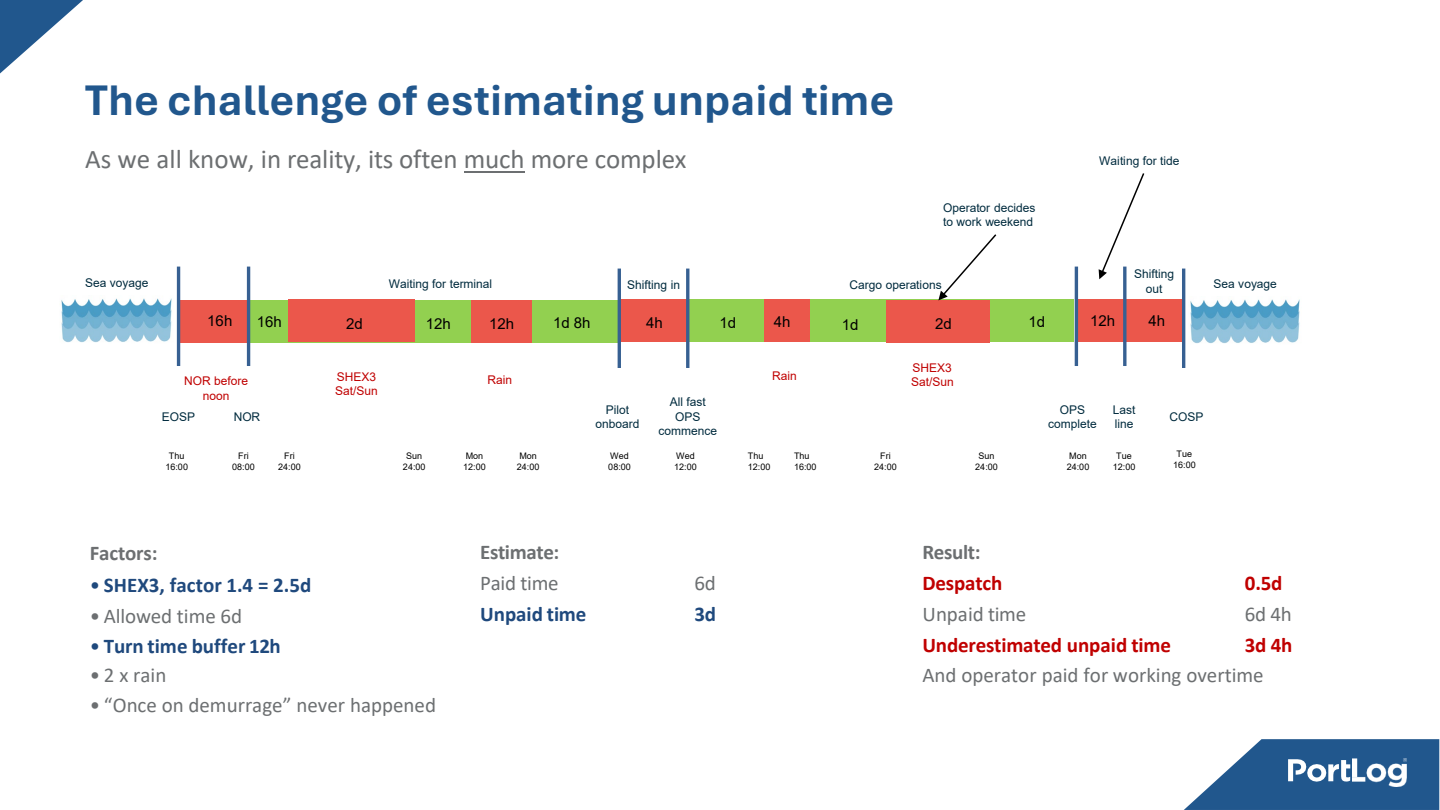
<style>
.page{position:relative;width:1440px;height:810px;background:#fff}
.page>*{position:absolute;margin:0;border:0;box-sizing:border-box;transform-origin:0 0}
.t1{font:700 45px "Aptos";color:#21578d}
.t2{font:27px "Calibri";letter-spacing:-.005em;color:#6c6f71}
.t3{font:21px "Calibri";color:#6c6f71}
.t4{font:700 21px "Calibri";color:#1f497d}
.t5{font:700 21px "Calibri";letter-spacing:-.01em;color:#c00000}
.t6{font:700 21px "Calibri";letter-spacing:-.015em;color:#6c6f71}
.t7{font:15px "Arial";color:#000}
.t8{font:12px/14.4px "Arial";color:#002b3e;text-align:center}
.t9{font:12px/14.4px "Arial";color:#c00000;text-align:center}
.t10{font:9px "Arial";letter-spacing:.005em;color:#000}
.s1{font-weight:400}
</style>
<div class="page">
<svg style="left:0;top:0;width:83px;height:73px"></svg>
<svg style="left:1184px;top:739px;width:255px;height:71px"></svg>
<img style="left:1353px;top:759px;width:53px;height:27px">
<hr style="left:464px;top:172px;width:61px;height:1px;background:#6c6f71">
<div style="left:249px;top:300px;width:368px;height:42px;background:#92d050"></div>
<div style="left:1125px;top:299px;width:59px;height:43px;background:#eb574b"></div>
<div style="left:1078px;top:299px;width:47px;height:43px;background:#eb574b"></div>
<div style="left:689px;top:300px;width:385px;height:42px;background:#92d050"></div>
<div style="left:620px;top:299px;width:68px;height:43px;background:#eb574b"></div>
<div style="left:180px;top:300px;width:67px;height:42px;background:#eb574b"></div>
<img style="left:61px;top:298px;width:111px;height:45px">
<img style="left:1190px;top:299px;width:110px;height:45px">
<hr style="left:247px;top:267px;width:3px;height:99px;background:#376092">
<hr style="left:177px;top:267px;width:3px;height:99px;background:#376092">
<hr style="left:618px;top:269px;width:3px;height:99px;background:#376092">
<hr style="left:686px;top:269px;width:3px;height:99px;background:#376092">
<hr style="left:1075px;top:267px;width:3px;height:99px;background:#376092">
<svg style="left:1123px;top:279px;width:4px;height:87px"></svg>
<hr style="left:1182px;top:269px;width:3px;height:99px;background:#376092">
<div style="left:289px;top:299px;width:126px;height:43px;background:#eb574b"></div>
<div style="left:471px;top:300px;width:61px;height:43px;background:#eb574b"></div>
<div style="left:765px;top:299px;width:45px;height:43px;background:#eb574b"></div>
<div style="left:887px;top:300px;width:103px;height:43px;background:#eb574b"></div>
<svg style="left:938px;top:234px;width:60px;height:66px"></svg>
<svg style="left:1099px;top:173px;width:46px;height:106px"></svg>
<h2 class="t1" style="left:85px;top:70px;width:811px">The challenge of estimating unpaid time</h2>
<p class="t2" style="left:85px;top:141px;width:603px">As we all know, in reality, its often much more complex</p>
<p class="t8" style="left:943px;top:200px;width:94px;text-align:left">Operator decides to work weekend</p>
<p class="t8" style="left:1099px;top:154px;width:82px">Waiting for tide</p>
<p class="t8" style="left:1134px;top:267px;width:42px">Shifting</p>
<p class="t8" style="left:1146px;top:281px;width:18px">out</p>
<p class="t8" style="left:85px;top:275px;width:65px">Sea voyage</p>
<p class="t8" style="left:389px;top:277px;width:105px">Waiting for terminal</p>
<p class="t8" style="left:627px;top:278px;width:54px">Shifting in</p>
<p class="t8" style="left:850px;top:277px;width:94px">Cargo operations</p>
<p class="t8" style="left:1213px;top:277px;width:65px">Sea voyage</p>
<p class="t7" style="left:207px;top:310px;width:27px">16h</p>
<p class="t7" style="left:553px;top:312px;width:39px">1d 8h</p>
<p class="t7" style="left:646px;top:312px;width:18px">4h</p>
<p class="t7" style="left:842px;top:314px;width:18px">1d</p>
<p class="t7" style="left:1148px;top:310px;width:18px">4h</p>
<p class="t7" style="left:1090px;top:310px;width:27px">12h</p>
<p class="t7" style="left:935px;top:313px;width:18px">2d</p>
<p class="t7" style="left:1029px;top:311px;width:18px">1d</p>
<p class="t9" style="left:913px;top:360px;width:41px">SHEX3</p>
<p class="t9" style="left:911px;top:374px;width:44px">Sat/Sun</p>
<p class="t7" style="left:720px;top:312px;width:18px">1d</p>
<p class="t7" style="left:774px;top:311px;width:18px">4h</p>
<p class="t7" style="left:257px;top:312px;width:27px">16h</p>
<p class="t7" style="left:346px;top:313px;width:18px">2d</p>
<p class="t7" style="left:426px;top:313px;width:27px">12h</p>
<p class="t7" style="left:489px;top:313px;width:27px">12h</p>
<p class="t9" style="left:772px;top:369px;width:26px">Rain</p>
<p class="t9" style="left:337px;top:369px;width:41px">SHEX3</p>
<p class="t9" style="left:335px;top:384px;width:44px">Sat/Sun</p>
<p class="t9" style="left:488px;top:372px;width:26px">Rain</p>
<p class="t9" style="left:184px;top:374px;width:65px">NOR before noon</p>
<p class="t8" style="left:670px;top:395px;width:37px">All fast</p>
<p class="t8" style="left:658px;top:409px;width:60px">OPS commence</p>
<p class="t8" style="left:1048px;top:402px;width:50px">OPS complete</p>
<p class="t8" style="left:596px;top:402px;width:45px">Pilot onboard</p>
<p class="t8" style="left:1113px;top:402px;width:24px;text-align:left">Last line</p>
<p class="t8" style="left:162px;top:409px;width:35px">EOSP</p>
<p class="t8" style="left:234px;top:409px;width:28px">NOR</p>
<p class="t8" style="left:1170px;top:409px;width:35px">COSP</p>
<p class="t10" style="left:169px;top:450px;width:17px">Thu</p>
<p class="t10" style="left:165px;top:460px;width:24px">16:00</p>
<p class="t10" style="left:238px;top:450px;width:12px">Fri</p>
<p class="t10" style="left:232px;top:460px;width:24px">08:00</p>
<p class="t10" style="left:284px;top:450px;width:12px">Fri</p>
<p class="t10" style="left:278px;top:460px;width:24px">24:00</p>
<p class="t10" style="left:406px;top:450px;width:18px">Sun</p>
<p class="t10" style="left:403px;top:460px;width:24px">24:00</p>
<p class="t10" style="left:466px;top:450px;width:19px">Mon</p>
<p class="t10" style="left:463px;top:460px;width:24px">12:00</p>
<p class="t10" style="left:519px;top:450px;width:19px">Mon</p>
<p class="t10" style="left:517px;top:460px;width:24px">24:00</p>
<p class="t10" style="left:610px;top:450px;width:20px">Wed</p>
<p class="t10" style="left:608px;top:460px;width:24px">08:00</p>
<p class="t10" style="left:676px;top:450px;width:20px">Wed</p>
<p class="t10" style="left:674px;top:460px;width:24px">12:00</p>
<p class="t10" style="left:748px;top:450px;width:17px">Thu</p>
<p class="t10" style="left:748px;top:460px;width:24px">12:00</p>
<p class="t10" style="left:794px;top:450px;width:17px">Thu</p>
<p class="t10" style="left:794px;top:460px;width:24px">16:00</p>
<p class="t10" style="left:880px;top:450px;width:12px">Fri</p>
<p class="t10" style="left:874px;top:460px;width:24px">24:00</p>
<p class="t10" style="left:979px;top:450px;width:18px">Sun</p>
<p class="t10" style="left:975px;top:460px;width:24px">24:00</p>
<p class="t10" style="left:1069px;top:450px;width:19px">Mon</p>
<p class="t10" style="left:1067px;top:460px;width:24px">24:00</p>
<p class="t10" style="left:1116px;top:450px;width:17px">Tue</p>
<p class="t10" style="left:1113px;top:460px;width:24px">12:00</p>
<p class="t10" style="left:1177px;top:448px;width:17px">Tue</p>
<p class="t10" style="left:1173px;top:459px;width:24px">16:00</p>
<p class="t6" style="left:90px;top:539px;width:69px">Factors:</p>
<p class="t4" style="left:90px;top:570px;width:223px"><span class="s1">•</span> SHEX3, factor 1.4 = 2.5d</p>
<p class="t3" style="left:90px;top:601px;width:154px">• Allowed time 6d</p>
<p class="t4" style="left:90px;top:631px;width:193px"><span class="s1">•</span> Turn time buffer 12h</p>
<p class="t3" style="left:90px;top:661px;width:78px">• 2 x rain</p>
<p class="t3" style="left:90px;top:690px;width:348px">• “Once on demurrage” never happened</p>
<p class="t6" style="left:480px;top:537px;width:81px">Estimate:</p>
<p class="t3" style="left:480px;top:568px;width:80px">Paid time</p>
<p class="t3" style="left:695px;top:568px;width:23px">6d</p>
<p class="t4" style="left:480px;top:599px;width:108px">Unpaid time</p>
<p class="t4" style="left:695px;top:599px;width:23px">3d</p>
<p class="t6" style="left:923px;top:537px;width:59px">Result:</p>
<p class="t5" style="left:923px;top:568px;width:81px">Despatch</p>
<p class="t5" style="left:1245px;top:568px;width:39px">0.5d</p>
<p class="t3" style="left:923px;top:599px;width:105px">Unpaid time</p>
<p class="t3" style="left:1245px;top:599px;width:48px">6d 4h</p>
<p class="t5" style="left:922px;top:630px;width:250px">Underestimated unpaid time</p>
<p class="t5" style="left:1245px;top:630px;width:49px">3d 4h</p>
<p class="t3" style="left:922px;top:660px;width:343px">And operator paid for working overtime</p>
</div>
